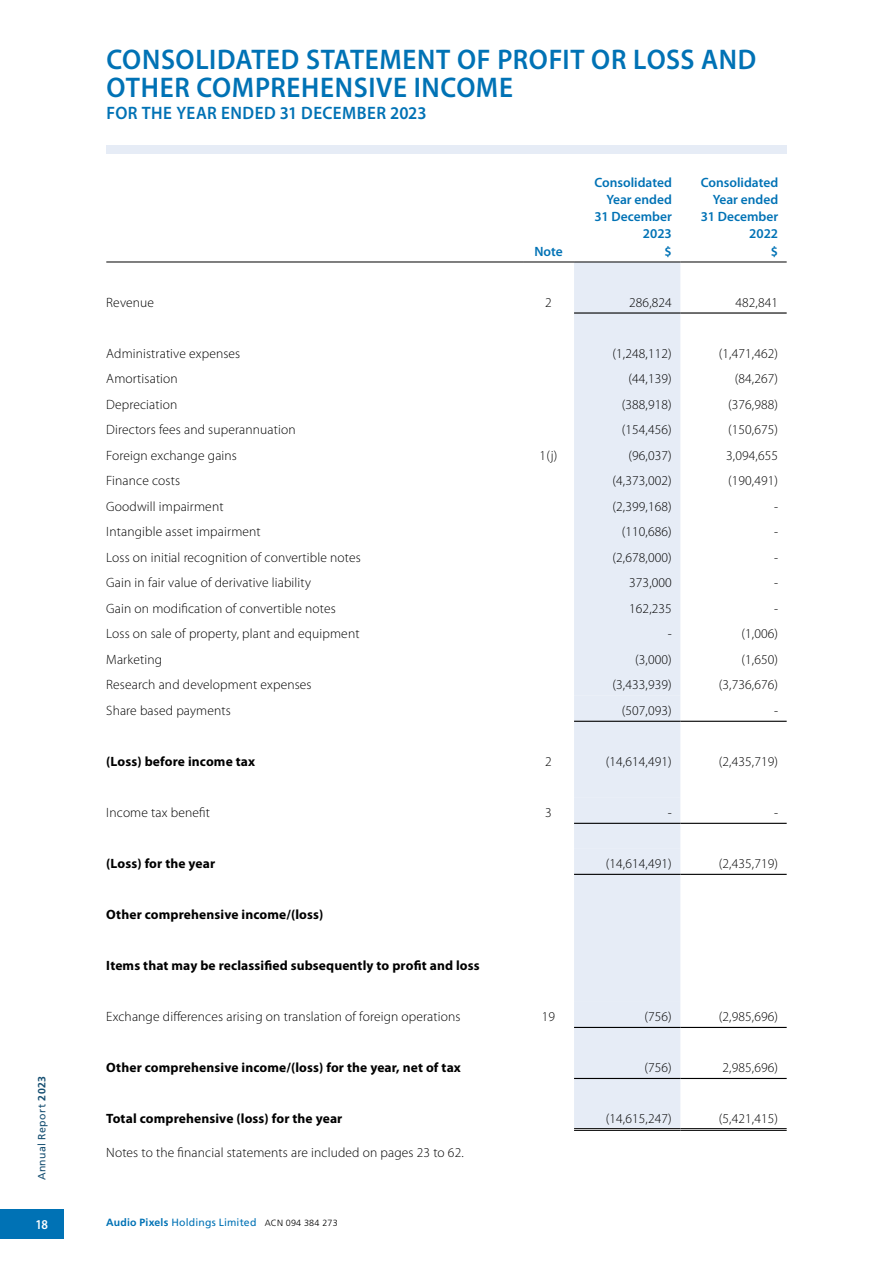
<style>
.page{position:relative;width:893px;height:1263px;background:#fff}
.page>*{position:absolute;margin:0;border:0;box-sizing:border-box;transform-origin:0 0}
.t1{font:600 28.5px "Myriad Pro";letter-spacing:.025em;color:#0072b5;scale:.95 1}
.t2{font:600 18px "Myriad Pro";letter-spacing:.02em;color:#0072b5;scale:.95 1}
.t3{font:300 13.5px "Myriad Pro";letter-spacing:.01em;color:#000}
.t4{font:700 13.5px "Myriad Pro";letter-spacing:.01em;color:#000}
.t5{font:600 13.5px/17.2px "Myriad Pro";color:#0072b5;text-align:right}
.t6{font:600 13.5px "Myriad Pro";color:#fff;scale:.9 1}
.t7{font:10.5px "Frutiger";letter-spacing:.015em;color:#0072b5}
.t8{font:10.5px "Frutiger";letter-spacing:.04em;color:#154e71}
.s1{font-weight:700}
.s2{font-weight:300;font-size:9px;color:#000}
</style>
<div class="page">
<div style="left:574px;top:263px;width:106px;height:865px;background:#e6ecf6"></div>
<div style="left:574px;top:314px;width:106px;height:790px;background:#e6ecf6"></div>
<hr style="left:106px;top:262px;width:417px;height:1px;background:#000">
<hr style="left:523px;top:262px;width:51px;height:1px;background:#000">
<hr style="left:574px;top:262px;width:106px;height:1px;background:#000">
<hr style="left:680px;top:262px;width:107px;height:1px;background:#000">
<hr style="left:574px;top:312px;width:106px;height:2px;background:#000">
<hr style="left:680px;top:312px;width:107px;height:2px;background:#000">
<hr style="left:574px;top:721px;width:106px;height:1px;background:#000">
<hr style="left:680px;top:721px;width:107px;height:1px;background:#000">
<hr style="left:574px;top:823px;width:106px;height:1px;background:#000">
<hr style="left:680px;top:823px;width:107px;height:1px;background:#000">
<hr style="left:574px;top:874px;width:106px;height:1px;background:#000">
<hr style="left:680px;top:874px;width:107px;height:1px;background:#000">
<hr style="left:574px;top:1027px;width:106px;height:1px;background:#000">
<hr style="left:680px;top:1027px;width:107px;height:1px;background:#000">
<hr style="left:574px;top:1078px;width:106px;height:1px;background:#000">
<hr style="left:680px;top:1078px;width:107px;height:1px;background:#000">
<hr style="left:574px;top:1128px;width:106px;height:1px;background:#000">
<hr style="left:574px;top:1130px;width:106px;height:1px;background:#000">
<hr style="left:680px;top:1128px;width:107px;height:1px;background:#000">
<hr style="left:680px;top:1130px;width:107px;height:1px;background:#000">
<div style="left:0;top:1209px;width:64px;height:30px;background:#0072b5"></div>
<div style="left:106px;top:145px;width:681px;height:9px;background:#e6ecf6"></div>
<h1 class="t1" style="left:107px;top:41px;width:37px">CONSO</h1>
<h1 class="t1" style="left:195px;top:41px;width:236px">LIDATED STATEMENT</h1>
<h1 class="t1" style="left:457px;top:41px;width:217px">OF PROFIT OR LOSS</h1>
<h1 class="t1" style="left:701px;top:41px;width:60px">AND</h1>
<h1 class="t1" style="left:107px;top:69px;width:426px">OTHER COMPREHENSIVE INCOME</h1>
<h2 class="t2" style="left:106px;top:101px;width:338px">FOR THE YEAR EN DED 31 DECEMBER 2023</h2>
<p class="t5" style="left:534px;top:242px;width:30px">Note</p>
<p class="t5" style="left:594px;top:173px;width:79px">Consolidated<br>Year ended<br>31 December<br>2023<br>$</p>
<p class="t5" style="left:701px;top:173px;width:79px">Consolidated<br>Year ended<br>31 December<br>2022<br>$</p>
<p class="t8" style="left:36px;top:1180px;width:106px;rotate:-90deg">Annual Report <span class="s1">2023</span></p>
<p class="t3" style="left:106px;top:294px;width:49px">Revenue</p>
<p class="t3" style="left:545px;top:294px;width:8px">2</p>
<p class="t3" style="left:629px;top:294px;width:44px">286,824</p>
<p class="t3" style="left:735px;top:294px;width:44px">482,841</p>
<p class="t3" style="left:106px;top:345px;width:136px">Administrative expenses</p>
<p class="t3" style="left:612px;top:345px;width:61px">(1,248,112)</p>
<p class="t3" style="left:719px;top:345px;width:61px">(1,471,462)</p>
<p class="t3" style="left:106px;top:371px;width:73px">Amortisation</p>
<p class="t3" style="left:628px;top:371px;width:45px">(44,139)</p>
<p class="t3" style="left:735px;top:371px;width:45px">(84,267)</p>
<p class="t3" style="left:106px;top:396px;width:73px">Depreciation</p>
<p class="t3" style="left:622px;top:396px;width:52px">(388,918)</p>
<p class="t3" style="left:728px;top:396px;width:52px">(376,988)</p>
<p class="t3" style="left:106px;top:422px;width:191px">Directors fees and superannuation</p>
<p class="t3" style="left:622px;top:422px;width:52px">(154,456)</p>
<p class="t3" style="left:728px;top:422px;width:52px">(150,675)</p>
<p class="t3" style="left:106px;top:447px;width:132px">Foreign exchange gains</p>
<p class="t3" style="left:540px;top:447px;width:19px">1(j)</p>
<p class="t3" style="left:628px;top:447px;width:45px">(96,037)</p>
<p class="t3" style="left:726px;top:447px;width:53px">3,094,655</p>
<p class="t3" style="left:106px;top:473px;width:75px">Finance costs</p>
<p class="t3" style="left:612px;top:473px;width:61px">(4,373,002)</p>
<p class="t3" style="left:728px;top:473px;width:52px">(190,491)</p>
<p class="t3" style="left:106px;top:498px;width:119px">Goodwill impairment</p>
<p class="t3" style="left:612px;top:498px;width:61px">(2,399,168)</p>
<p class="t3" style="left:774px;top:498px;width:6px">‑</p>
<p class="t3" style="left:106px;top:524px;width:156px">Intangible asset impairment</p>
<p class="t3" style="left:622px;top:524px;width:52px">(110,686)</p>
<p class="t3" style="left:774px;top:524px;width:6px">‑</p>
<p class="t3" style="left:106px;top:549px;width:256px">Loss on initial recognition of convertible notes</p>
<p class="t3" style="left:612px;top:549px;width:61px">(2,678,000)</p>
<p class="t3" style="left:774px;top:549px;width:6px">‑</p>
<p class="t3" style="left:106px;top:575px;width:206px">Gain in fair value of derivative liability</p>
<p class="t3" style="left:629px;top:575px;width:44px">373,000</p>
<p class="t3" style="left:774px;top:575px;width:6px">‑</p>
<p class="t3" style="left:106px;top:600px;width:231px">Gain on modification of convertible notes</p>
<p class="t3" style="left:629px;top:600px;width:44px">162,235</p>
<p class="t3" style="left:774px;top:600px;width:6px">‑</p>
<p class="t3" style="left:106px;top:626px;width:255px">Loss on sale of property, plant and equipment</p>
<p class="t3" style="left:668px;top:626px;width:6px">‑</p>
<p class="t3" style="left:741px;top:626px;width:38px">(1,006)</p>
<p class="t3" style="left:106px;top:651px;width:57px">Marketing</p>
<p class="t3" style="left:635px;top:651px;width:38px">(3,000)</p>
<p class="t3" style="left:741px;top:651px;width:38px">(1,650)</p>
<p class="t3" style="left:106px;top:677px;width:207px">Research and development expenses</p>
<p class="t3" style="left:612px;top:677px;width:61px">(3,433,939)</p>
<p class="t3" style="left:719px;top:677px;width:61px">(3,736,676)</p>
<p class="t3" style="left:106px;top:702px;width:126px">Share based payments</p>
<p class="t3" style="left:622px;top:702px;width:52px">(507,093)</p>
<p class="t3" style="left:774px;top:702px;width:6px">‑</p>
<p class="t4" style="left:106px;top:753px;width:150px">(Loss) before income tax</p>
<p class="t3" style="left:545px;top:753px;width:8px">2</p>
<p class="t3" style="left:606px;top:753px;width:68px">(14,614,491)</p>
<p class="t3" style="left:719px;top:753px;width:61px">(2,435,719)</p>
<p class="t3" style="left:106px;top:804px;width:105px">Income tax benefit</p>
<p class="t3" style="left:545px;top:804px;width:8px">3</p>
<p class="t3" style="left:668px;top:804px;width:6px">‑</p>
<p class="t3" style="left:774px;top:804px;width:6px">‑</p>
<p class="t4" style="left:106px;top:855px;width:110px">(Loss) for the year</p>
<p class="t3" style="left:606px;top:855px;width:68px">(14,614,491)</p>
<p class="t3" style="left:719px;top:855px;width:61px">(2,435,719)</p>
<p class="t4" style="left:106px;top:906px;width:219px">Other comprehensive income/(loss)</p>
<p class="t4" style="left:106px;top:957px;width:375px">Items that may be reclassified subsequently to profit and loss</p>
<p class="t3" style="left:106px;top:1008px;width:356px">Exchange differences arising on translation of foreign operations</p>
<p class="t3" style="left:542px;top:1008px;width:15px">19</p>
<p class="t3" style="left:644px;top:1008px;width:29px">(756)</p>
<p class="t3" style="left:719px;top:1008px;width:61px">(2,985,696)</p>
<p class="t4" style="left:106px;top:1059px;width:356px">Other comprehensive income/(loss) for the year, net of tax</p>
<p class="t3" style="left:644px;top:1059px;width:29px">(756)</p>
<p class="t3" style="left:722px;top:1059px;width:57px">2,985,696)</p>
<p class="t4" style="left:106px;top:1110px;width:238px">Total comprehensive (loss) for the year</p>
<p class="t3" style="left:606px;top:1110px;width:68px">(14,615,247)</p>
<p class="t3" style="left:719px;top:1110px;width:61px">(5,421,415)</p>
<p class="t3" style="left:106px;top:1145px;width:358px">Notes to the financial statements are included on pages 23 to 62.</p>
<p class="t6" style="left:35px;top:1215px;width:15px">18</p>
<p class="t7" style="left:106px;top:1216px;width:233px"><span class="s1">Audio Pixels</span> Holdings Limited <span class="s2">ACN 094 384 273</span></p>
</div>
